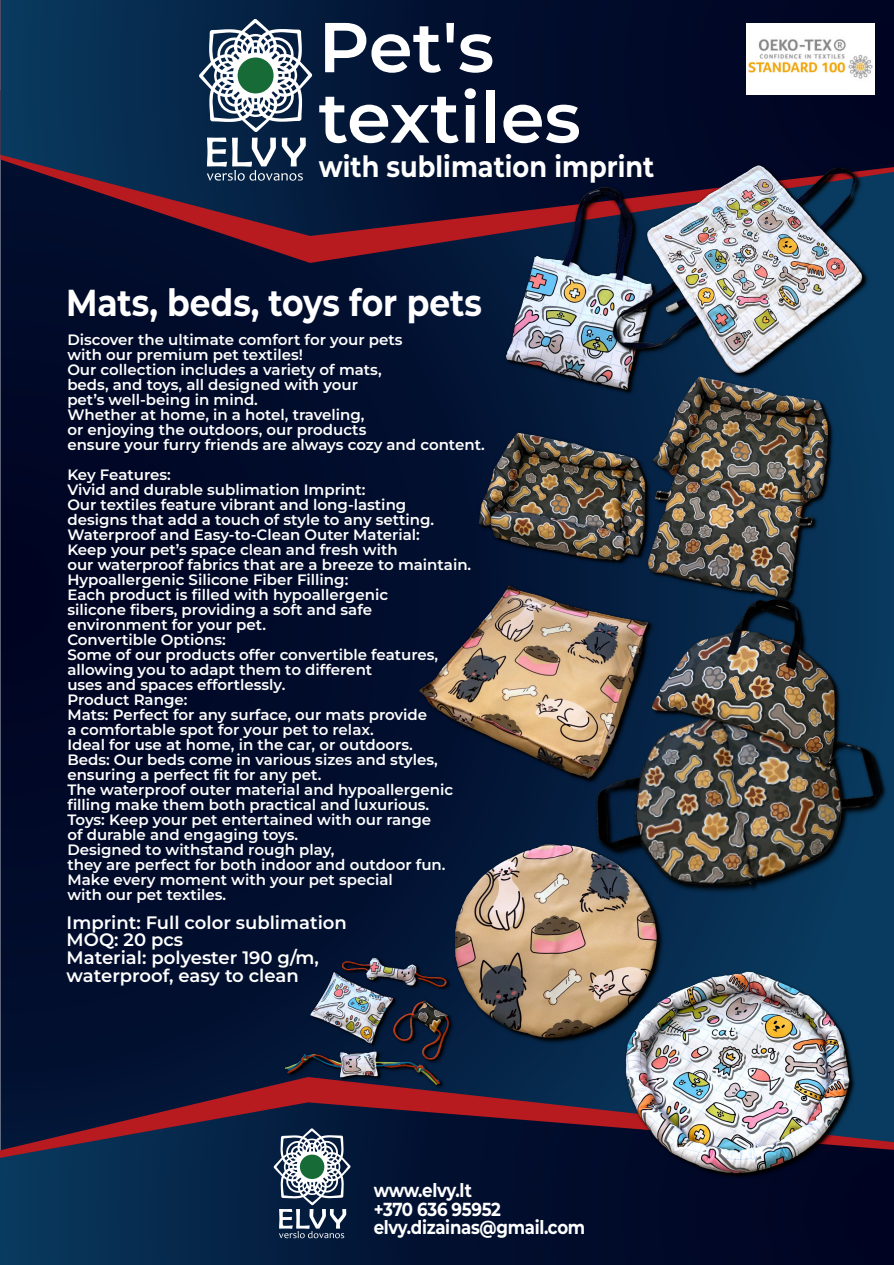
<style>
.page{position:relative;width:894px;height:1265px;background:#fff}
.page>*{position:absolute;margin:0;border:0;box-sizing:border-box;transform-origin:0 0}
.t1{font:600 70.35px/70.3px "Montserrat";color:#fff}
.t2{font:700 37.5px "Montserrat";color:#fff;scale:.88 1}
.t3{font:700 29.25px "Montserrat";color:#fff;scale:.88 1}
.t4{font:700 18.9px/18.9px "Montserrat";letter-spacing:-.02em;color:#fff;scale:.88 1}
.t5{font:600 18px/16.2px "Montserrat";color:#fff}
.t6{font:600 15px/15px "Montserrat";color:#fff}
</style>
<div class="page">
<div style="left:0;top:263px;width:893px;height:813px;background:#010c2b"></div>
<svg style="left:0;top:236px;width:893px;height:27px;background:#32132c"></svg>
<svg style="left:0;top:1px;width:893px;height:235px;background:#0a1939"></svg>
<img style="left:747px;top:23px;width:127px;height:72px">
<svg style="left:0;top:1076px;width:893px;height:26px;background:#151836"></svg>
<svg style="left:0;top:1102px;width:893px;height:161px;background:#0e1a39"></svg>
<svg style="left:199px;top:19px;width:113px;height:113px"></svg>
<svg style="left:207px;top:138px;width:99px;height:43px"></svg>
<svg style="left:274px;top:1128px;width:76px;height:110px"></svg>
<img style="left:403px;top:813px;width:186px;height:279px">
<img style="left:589px;top:971px;width:296px;height:249px">
<img style="left:403px;top:542px;width:156px;height:271px">
<img style="left:449px;top:430px;width:153px;height:184px">
<img style="left:559px;top:614px;width:335px;height:357px">
<img style="left:449px;top:144px;width:153px;height:286px">
<img style="left:594px;top:120px;width:286px;height:286px">
<img style="left:273px;top:924px;width:193px;height:193px">
<img style="left:626px;top:551px;width:251px;height:252px">
<img style="left:602px;top:352px;width:271px;height:271px">
<h1 class="t1" style="left:318px;top:12px;width:264px">Pet's textiles</h1>
<h3 class="t3" style="left:319px;top:148px;width:383px">with sublimation imprint</h3>
<h2 class="t2" style="left:66px;top:280px;width:474px">Mats, beds, toys for pets</h2>
<p class="t6" style="left:67px;top:332px;width:419px">Discover the ultimate comfort for your pets<br>with our premium pet textiles!<br>Our collection includes a variety of mats,<br>beds, and toys, all designed with your<br>pet’s well-being in mind.<br>Whether at home, in a hotel, traveling,<br>or enjoying the outdoors, our products<br>ensure your furry friends are always cozy and content.</p>
<p class="t6" style="left:67px;top:467px;width:405px">Key Features:<br>Vivid and durable sublimation Imprint:<br>Our textiles feature vibrant and long-lasting<br>designs that add a touch of style to any setting.<br>Waterproof and Easy-to-Clean Outer Material:<br>Keep your pet’s space clean and fresh with<br>our waterproof fabrics that are a breeze to maintain.<br>Hypoallergenic Silicone Fiber Filling:<br>Each product is filled with hypoallergenic<br>silicone fibers, providing a soft and safe environment for your pet.<br>Convertible Options:<br>Some of our products offer convertible features, allowing you to adapt them to different<br>uses and spaces effortlessly.<br>Product Range:<br>Mats: Perfect for any surface, our mats provide<br>a comfortable spot for your pet to relax.<br>Ideal for use at home, in the car, or outdoors.<br>Beds: Our beds come in various sizes and styles, ensuring a perfect fit for any pet.<br>The waterproof outer material and hypoallergenic filling make them both practical and luxurious.<br>Toys: Keep your pet entertained with our range<br>of durable and engaging toys.<br>Designed to withstand rough play,<br>they are perfect for both indoor and outdoor fun.<br>Make every moment with your pet special<br>with our pet textiles.</p>
<p class="t5" style="left:67px;top:914px;width:282px">Imprint: Full color sublimation<br>MOQ: 20 pcs</p>
<p class="t5" style="left:67px;top:948px;width:254px;line-height:18px">Material: polyester 190 g/m, waterproof, easy to clean</p>
<p class="t4" style="left:374px;top:1180px;width:242px">www.elvy.lt<br>+370 636 95952 elvy.dizainas@gmail.com</p>
</div>
